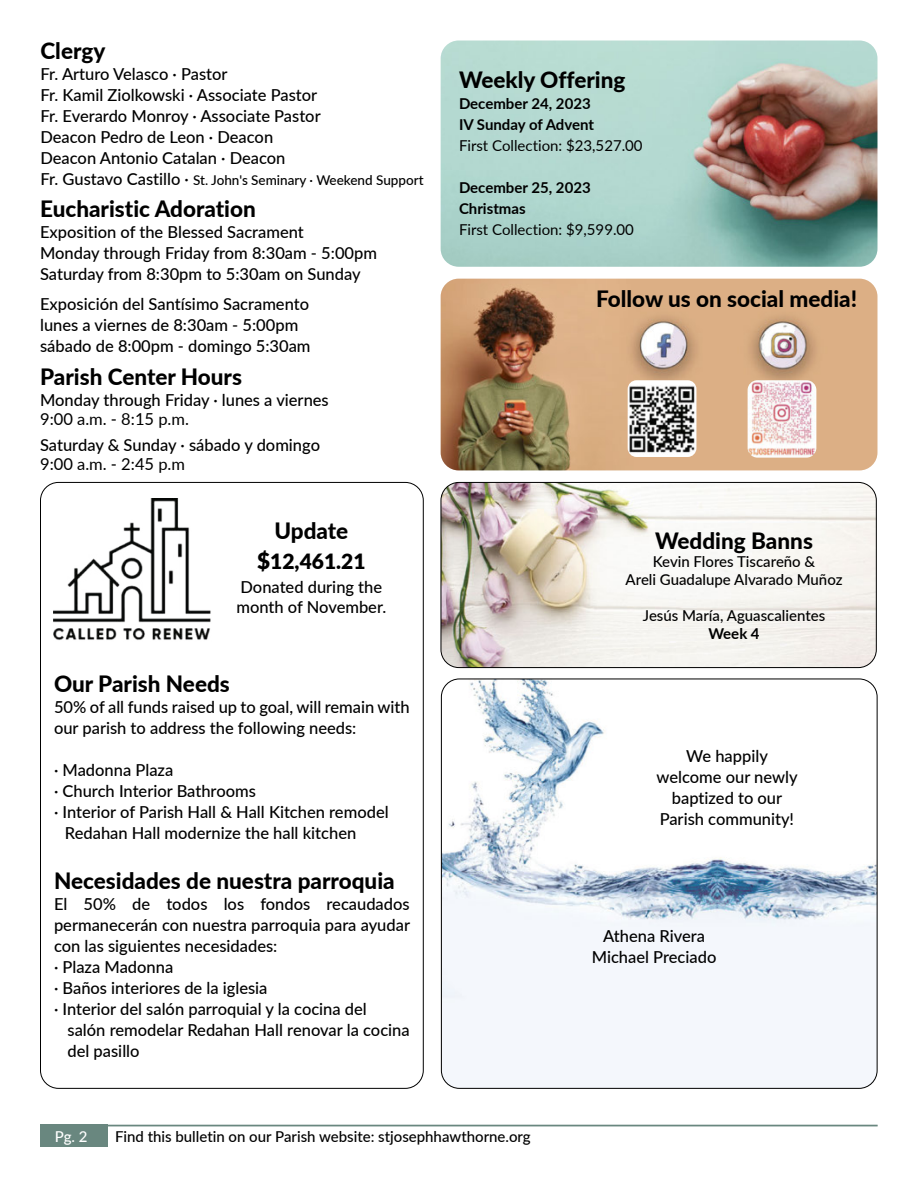
<style>
.page{position:relative;width:918px;height:1188px;background:#fff}
.page>*{position:absolute;margin:0;border:0;box-sizing:border-box;transform-origin:0 0}
.t1{font:800 22.5px "Lato";color:#000}
.t2{font:900 21px "Lato";color:#000}
.t3{font:500 16.5px/21px "Xrydlw Lato";color:#000}
.t4{font:16.5px "Lato";color:#000}
.t5{font:500 15px/18px "Xrydlw Lato";color:#000;text-align:center}
.t6{font:700 15px/21px "Lato";color:#000}
.t7{font:500 15px "Tkhkdx Lato";color:#000}
.t8{font:15px "Lato";color:#000}
.t9{font:500 15px "Xrydlw Lato";color:#fff}
.t10{font:500 13.5px "Xrydlw Lato";color:#000}
.s1{font-size:16.5px}
.s2{font-size:22.5px}
</style>
<div class="page">
<div style="left:41px;top:1125px;width:67px;height:22px;background:#69877f"></div>
<hr style="left:108px;top:1125px;width:770px;height:1px;background:#69877f">
<img style="left:441px;top:40px;width:437px;height:227px">
<img style="left:441px;top:279px;width:437px;height:191px">
<img style="left:748px;top:380px;width:68px;height:78px">
<img style="left:628px;top:380px;width:68px;height:77px">
<img style="left:53px;top:498px;width:158px;height:142px">
<img style="left:441px;top:679px;width:436px;height:409px">
<img style="left:441px;top:482px;width:435px;height:186px">
<div style="left:441px;top:482px;width:436px;height:186px;border:1px solid #000;border-radius:18px"></div>
<h1 class="t1" style="left:41px;top:34px;width:66px">Clergy</h1>
<p class="t3" style="left:41px;top:62px;width:282px">Fr. Arturo Velasco · Pastor<br>Fr. Kamil Ziolkowski · Associate Pastor Fr. Everardo Monroy · Associate Pastor Deacon Pedro de Leon · Deacon Deacon Antonio Catalan · Deacon</p>
<p class="t10" style="left:41px;top:170px;width:385px"><span class="s1">Fr. Gustavo Castillo ·</span> St. John's Seminary · Weekend Support</p>
<h1 class="t1" style="left:40px;top:192px;width:217px">Eucharistic Adoration</h1>
<p class="t3" style="left:40px;top:221px;width:338px">Exposition of the Blessed Sacrament<br>Monday through Friday from 8:30am - 5:00pm<br>Saturday from 8:30pm to 5:30am on Sunday</p>
<p class="t3" style="left:40px;top:293px;width:272px">Exposición del Santísimo Sacramento lunes a viernes de 8:30am - 5:00pm sábado de 8:00pm - domingo 5:30am</p>
<h1 class="t1" style="left:40px;top:360px;width:203px">Parish Center Hours</h1>
<p class="t3" style="left:40px;top:389px;width:290px">Monday through Friday · lunes a viernes</p>
<p class="t4" style="left:40px;top:408px;width:150px">9:00 a.m. - 8:15 p.m.</p>
<p class="t3" style="left:40px;top:434px;width:281px">Saturday &amp; Sunday · sábado y domingo</p>
<p class="t4" style="left:40px;top:453px;width:146px">9:00 a.m. - 2:45 p.m</p>
<h1 class="t1" style="left:274px;top:514px;width:75px">Update</h1>
<p class="t2" style="left:257px;top:546px;width:110px"><span class="s2">$</span>12,461.21</p>
<p class="t3" style="left:236px;top:577px;width:151px;line-height:19.5px">Donated during the month of November.</p>
<h1 class="t1" style="left:54px;top:667px;width:177px">Our Parish Needs</h1>
<p class="t3" style="left:54px;top:696px;width:357px">50% of all funds raised up to goal, will remain with our parish to address the following needs:</p>
<p class="t3" style="left:54px;top:759px;width:121px">· Madonna Plaza</p>
<p class="t3" style="left:54px;top:780px;width:203px">· Church Interior Bathrooms</p>
<p class="t3" style="left:54px;top:801px;width:336px">· Interior of Parish Hall &amp; Hall Kitchen remodel</p>
<p class="t3" style="left:65px;top:822px;width:293px">Redahan Hall modernize the hall kitchen</p>
<h1 class="t1" style="left:54px;top:864px;width:342px">Necesidades de nuestra parroquia</h1>
<p class="t3" style="left:54px;top:892px;width:358px">El 50% de todos los fondos recaudados permanecerán con nuestra parroquia para ayudar con las siguientes necesidades:<br>· Plaza Madonna<br>· Baños interiores de la iglesia<br>· Interior del salón parroquial y la cocina del</p>
<p class="t3" style="left:68px;top:1018px;width:344px">salón remodelar Redahan Hall renovar la cocina del pasillo</p>
<h1 class="t1" style="left:459px;top:63px;width:168px">Weekly Offering</h1>
<p class="t6" style="left:459px;top:93px;width:137px">December 24, 2023<br>IV Sunday of Advent</p>
<p class="t8" style="left:459px;top:135px;width:185px">First Collection: $23,527.00</p>
<p class="t6" style="left:459px;top:177px;width:133px">December 25, 2023<br>Christmas</p>
<p class="t8" style="left:459px;top:219px;width:176px">First Collection: $9,599.00</p>
<h1 class="t1" style="left:596px;top:282px;width:263px">Follow us on social media!</h1>
<h1 class="t1" style="left:655px;top:524px;width:159px">Wedding Banns</h1>
<p class="t5" style="left:626px;top:552px;width:218px">Kevin Flores Tiscareño &amp;<br>Areli Guadalupe Alvarado Muñoz</p>
<p class="t5" style="left:643px;top:606px;width:184px">Jesús María, Aguascalientes</p>
<p class="t6" style="left:708px;top:622px;width:53px">Week 4</p>
<p class="t3" style="left:657px;top:745px;width:143px;text-align:center">We happily welcome our newly baptized to our<br>Parish community!</p>
<p class="t3" style="left:592px;top:925px;width:126px;text-align:center">Athena Rivera<br>Michael Preciado</p>
<p class="t9" style="left:55px;top:1126px;width:34px">Pg. 2</p>
<p class="t7" style="left:115px;top:1126px;width:417px">Find this bulletin on our Parish website: stjosephhawthorne.org</p>
</div>
